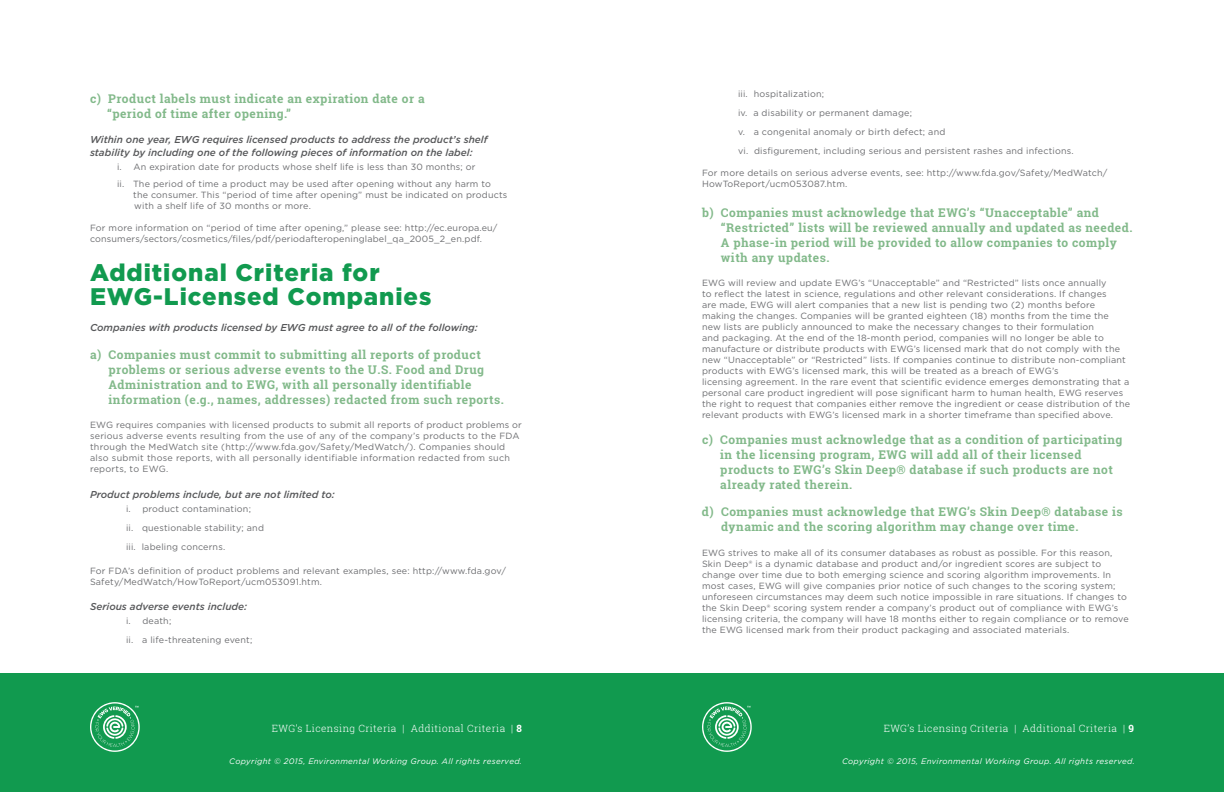
<style>
.page{position:relative;width:1224px;height:792px;background:#fff}
.page>*{position:absolute;margin:0;border:0;box-sizing:border-box;transform-origin:0 0}
.t1{font:900 24px/24px "Gotham";letter-spacing:.04em;color:#119a4f}
.t2{font:700 12px/15px "Roboto Slab";letter-spacing:.04em;color:#82b98a}
.t3{font:italic 500 10px/13px "Gotham";color:#57585a}
.t4{font:300 10px "Roboto Slab";letter-spacing:.04em;color:#fff}
.t5{font:9px/11px "Gotham";letter-spacing:.02em;color:#6c6d70}
.t6{font:italic 8px "Gotham";letter-spacing:.04em;color:#fff}
.s1{font-weight:700}
</style>
<div class="page">
<div style="left:0;top:674px;width:1224px;height:118px;background:#119a4f"></div>
<svg style="left:702px;top:702px;width:50px;height:50px"></svg>
<svg style="left:90px;top:702px;width:50px;height:50px"></svg>
<p class="t2" style="left:90px;top:91px;width:336px">c) Product labels must indicate an expiration date or a</p>
<p class="t2" style="left:107px;top:106px;width:185px">“period of time after opening.”</p>
<p class="t3" style="left:90px;top:132px;width:399px">Within one year, EWG requires licensed products to address the product’s shelf stability by including one of the following pieces of information on the label:</p>
<p class="t5" style="left:117px;top:161px;width:360px">i. An expiration date for products whose shelf life is less than 30 months; or</p>
<p class="t5" style="left:117px;top:178px;width:376px">ii. The period of time a product may be used after opening without any harm to</p>
<p class="t5" style="left:133px;top:189px;width:376px">the consumer. This “period of time after opening” must be indicated on products with a shelf life of 30 months or more.</p>
<p class="t5" style="left:90px;top:222px;width:409px">For more information on “period of time after opening,” please see: http://ec.europa.eu/ consumers/sectors/cosmetics/files/pdf/periodafteropeninglabel_qa_2005_2_en.pdf.</p>
<p class="t1" style="left:90px;top:260px;width:343px">Additional Criteria for<br>EWG-Licensed Companies</p>
<p class="t3" style="left:90px;top:321px;width:389px">Companies with products licensed by EWG must agree to all of the following:</p>
<p class="t2" style="left:109px;top:347px;width:397px;text-indent:-19px">a) Companies must commit to submitting all reports of product problems or serious adverse events to the U.S. Food and Drug Administration and to EWG, with all personally identifiable information (e.g., names, addresses) redacted from such reports.</p>
<p class="t5" style="left:90px;top:419px;width:433px">EWG requires companies with licensed products to submit all reports of product problems or serious adverse events resulting from the use of any of the company’s products to the FDA through the MedWatch site (http://www.fda.gov/Safety/MedWatch/). Companies should also submit those reports, with all personally identifiable information redacted from such reports, to EWG.</p>
<p class="t3" style="left:90px;top:488px;width:246px">Product problems include, but are not limited to:</p>
<p class="t5" style="left:126px;top:503px;width:126px">i. product contamination;</p>
<p class="t5" style="left:126px;top:522px;width:139px">ii. questionable stability; and</p>
<p class="t5" style="left:126px;top:541px;width:101px">iii. labeling concerns.</p>
<p class="t5" style="left:90px;top:565px;width:417px">For FDA’s definition of product problems and relevant examples, see: http://www.fda.gov/<br>Safety/MedWatch/HowToReport/ucm053091.htm.</p>
<p class="t3" style="left:90px;top:600px;width:159px">Serious adverse events include:</p>
<p class="t5" style="left:126px;top:615px;width:47px">i. death;</p>
<p class="t5" style="left:126px;top:634px;width:128px">ii. a life-threatening event;</p>
<p class="t5" style="left:738px;top:88px;width:88px">iii. hospitalization;</p>
<p class="t5" style="left:738px;top:107px;width:176px">iv. a disability or permanent damage;</p>
<p class="t5" style="left:738px;top:126px;width:209px">v. a congenital anomaly or birth defect; and</p>
<p class="t5" style="left:738px;top:145px;width:337px">vi. disfigurement, including serious and persistent rashes and infections.</p>
<p class="t5" style="left:702px;top:167px;width:407px">For more details on serious adverse events, see: http://www.fda.gov/Safety/MedWatch/<br>HowToReport/ucm053087.htm.</p>
<p class="t2" style="left:721px;top:205px;width:413px;text-indent:-19px">b) Companies must acknowledge that EWG’s “Unacceptable” and “Restricted” lists will be reviewed annually and updated as needed.<br>A phase-in period will be provided to allow companies to comply with any updates.</p>
<p class="t5" style="left:702px;top:277px;width:425px">EWG will review and update EWG’s “Unacceptable” and “Restricted” lists once annually<br>to reflect the latest in science, regulations and other relevant considerations. If changes<br>are made, EWG will alert companies that a new list is pending two (2) months before making the changes. Companies will be granted eighteen (18) months from the time the new lists are publicly announced to make the necessary changes to their formulation<br>and packaging. At the end of the 18-month period, companies will no longer be able to manufacture or distribute products with EWG’s licensed mark that do not comply with the new “Unacceptable” or “Restricted” lists. If companies continue to distribute non-compliant products with EWG’s licensed mark, this will be treated as a breach of EWG’s</p>
<p class="t5" style="left:702px;top:376px;width:430px">licensing agreement. In the rare event that scientific evidence emerges demonstrating that a personal care product ingredient will pose significant harm to human health, EWG reserves the right to request that companies either remove the ingredient or cease distribution of the relevant products with EWG’s licensed mark in a shorter timeframe than specified above.</p>
<p class="t2" style="left:720px;top:432px;width:404px;text-indent:-18px">c) Companies must acknowledge that as a condition of participating in the licensing program, EWG will add all of their licensed products to EWG’s Skin Deep® database if such products are not already rated therein.</p>
<p class="t2" style="left:721px;top:504px;width:403px;text-indent:-19px">d) Companies must acknowledge that EWG’s Skin Deep® database is dynamic and the scoring algorithm may change over time.</p>
<p class="t5" style="left:702px;top:547px;width:428px">EWG strives to make all of its consumer databases as robust as possible. For this reason, Skin Deep® is a dynamic database and product and/or ingredient scores are subject to change over time due to both emerging science and scoring algorithm improvements. In most cases, EWG will give companies prior notice of such changes to the scoring system; unforeseen circumstances may deem such notice impossible in rare situations. If changes to the Skin Deep® scoring system render a company’s product out of compliance with EWG’s licensing criteria, the company will have 18 months either to regain compliance or to remove the EWG licensed mark from their product packaging and associated materials.</p>
<p class="t4" style="left:272px;top:721px;width:252px">EWG’s Licensing Criteria | Additional Criteria | <span class="s1">8</span></p>
<p class="t4" style="left:884px;top:721px;width:252px">EWG’s Licensing Criteria | Additional Criteria | <span class="s1">9</span></p>
<p class="t6" style="left:229px;top:756px;width:294px">Copyright © 2015, Environmental Working Group. All rights reserved.</p>
<p class="t6" style="left:842px;top:756px;width:294px">Copyright © 2015, Environmental Working Group. All rights reserved.</p>
</div>
